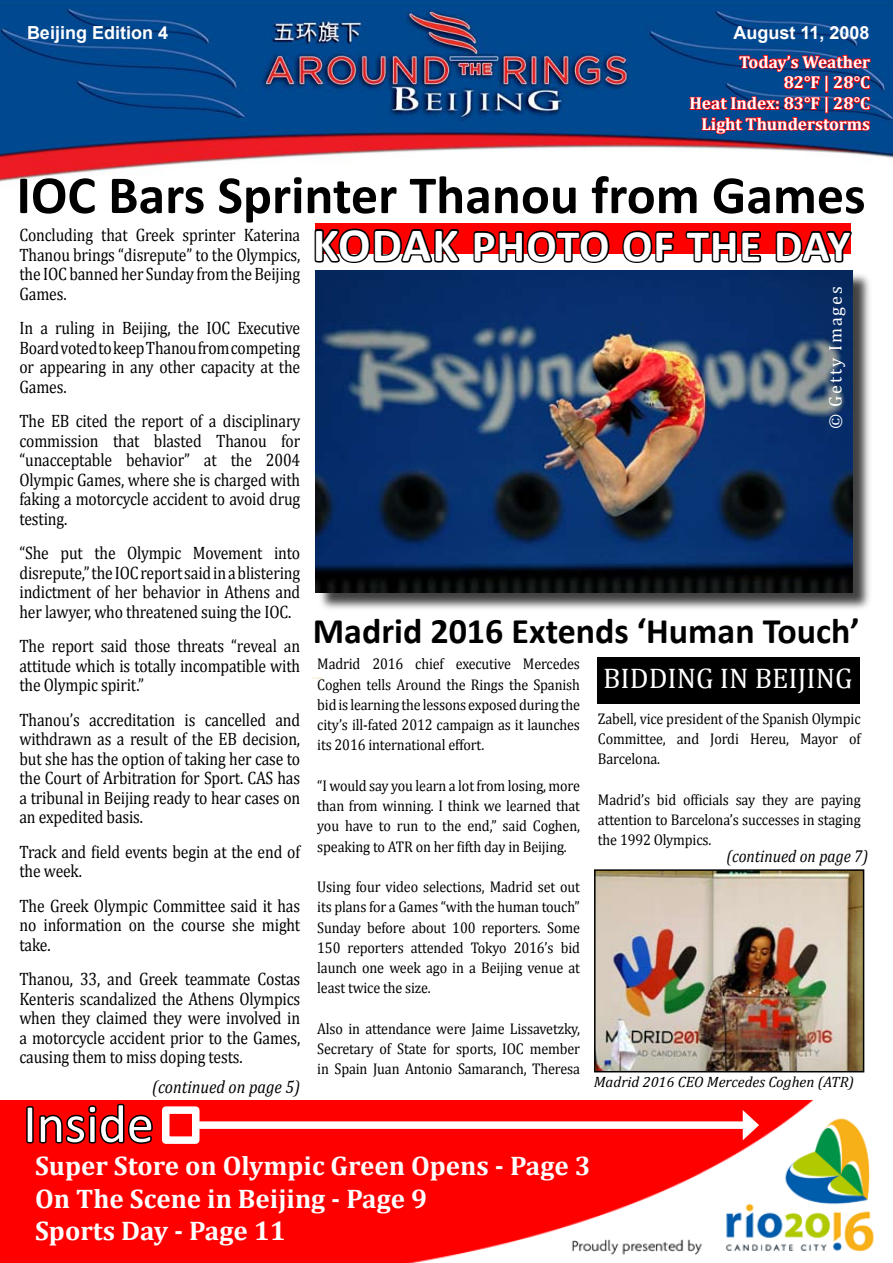
<style>
.page{position:relative;width:893px;height:1263px;background:#fff}
.page>*{position:absolute;margin:0;border:0;box-sizing:border-box;transform-origin:0 0}
.t1{font:700 54px "Calibri";color:#000}
.t2{font:54px "Calibri";color:#fff}
.t3{font:700 45px "Calibri";letter-spacing:.025em;color:#fff}
.t4{font:700 36px "Calibri";color:#000}
.t5{font:28.5px "Cambria";color:#fff}
.t6{font:700 27px/32.4px "Cambria";color:#fff}
.t7{font:18px/19.5px "Cambria";letter-spacing:-.01em;color:#000;text-align:justify;scale:.87 1}
.t8{font:700 18px "Arial";color:#fff}
.t9{font:italic 18px "Cambria";color:#000;scale:.9 1}
.t10{font:18px "Cambria";color:#fff}
.t11{font:700 17.25px/20.7px "Cambria";color:#fff;text-align:right}
.t12{font:italic 17.25px "Cambria";color:#000;scale:.9 1}
.t13{font:15.6px/20.2px "Cambria";letter-spacing:-.01em;color:#000;text-align:justify;scale:.91 1}
.t14{font:italic 15px "Cambria";color:#000}
.s1{font-size:48px}
</style>
<div class="page">
<img style="left:0;top:2px;width:893px;height:1071px">
<div style="left:0;top:1100px;width:893px;height:163px;background:#f00"></div>
<div style="left:825px;top:76px;width:3px;height:17px;border:2px solid #f00"></div>
<svg style="left:738px;top:54px;width:133px;height:36px;background:#552f5f"></svg>
<svg style="left:689px;top:96px;width:182px;height:39px;background:#5c2d5b"></svg>
<svg style="left:26px;top:1103px;width:127px;height:41px"></svg>
<div style="left:196px;top:1121px;width:553px;height:8px;background:#fff"></div>
<div style="left:162px;top:1106px;width:38px;height:38px;border:8px solid #fff"></div>
<img style="left:300px;top:1100px;width:593px;height:163px">
<hr style="left:0;top:0;width:893px;height:2px;background:#004890">
<div style="left:315px;top:224px;width:535px;height:30px;background:#f00"></div>
<svg style="left:312px;top:218px;width:150px;height:47px"></svg>
<svg style="left:471px;top:230px;width:140px;height:35px"></svg>
<svg style="left:620px;top:230px;width:57px;height:35px"></svg>
<svg style="left:683px;top:230px;width:80px;height:35px"></svg>
<svg style="left:773px;top:219px;width:81px;height:46px"></svg>
<div style="left:317px;top:272px;width:555px;height:340px;background:#000;opacity:.75"></div>
<img style="left:316px;top:270px;width:537px;height:322px">
<div style="left:597px;top:657px;width:263px;height:47px;background:#000"></div>
<img style="left:597px;top:872px;width:264px;height:197px">
<div style="left:594px;top:869px;width:270px;height:203px;border:2px solid #000"></div>
<p class="t8" style="left:27px;top:20px;width:143px">Beijing Edition 4</p>
<p class="t8" style="left:734px;top:20px;width:138px">August 11, 2008</p>
<p class="t11" style="left:689px;top:51px;width:182px">Today’s Weather<br>82°F | 28°C<br>Heat Index: 83°F | 28°C<br>Light Thunderstorms</p>
<h1 class="t1" style="left:16px;top:162px;width:851px">IOC Bars Sprinter Thanou from Games</h1>
<p class="t7" style="left:20px;top:225px;width:324px">Concluding that Greek sprinter Katerina Thanou brings “disrepute” to the Olympics, the IOC banned her Sunday from the Beijing Games.</p>
<p class="t7" style="left:20px;top:318px;width:324px">In a ruling in Beijing, the IOC Executive Board voted to keep Thanou from competing or appearing in any other capacity at the Games.</p>
<p class="t7" style="left:20px;top:411px;width:324px">The EB cited the report of a disciplinary commission that blasted Thanou for “unacceptable behavior” at the 2004<br>Olympic Games, where she is charged with faking a motorcycle accident to avoid drug testing.</p>
<p class="t7" style="left:20px;top:543px;width:324px">“She put the Olympic Movement into disrepute,” the IOC report said in a blistering indictment of her behavior in Athens and her lawyer, who threatened suing the IOC.</p>
<p class="t7" style="left:20px;top:636px;width:324px">The report said those threats “reveal an attitude which is totally incompatible with the Olympic spirit.”</p>
<p class="t7" style="left:20px;top:710px;width:324px">Thanou’s accreditation is cancelled and withdrawn as a result of the EB decision, but she has the option of taking her case to the Court of Arbitration for Sport. CAS has a tribunal in Beijing ready to hear cases on an expedited basis.</p>
<p class="t7" style="left:20px;top:842px;width:324px">Track and field events begin at the end of the week.</p>
<p class="t7" style="left:20px;top:896px;width:324px">The Greek Olympic Committee said it has no information on the course she might take.</p>
<p class="t7" style="left:20px;top:969px;width:324px">Thanou, 33, and Greek teammate Costas Kenteris scandalized the Athens Olympics when they claimed they were involved in a motorcycle accident prior to the Games, causing them to miss doping tests.</p>
<p class="t9" style="left:152px;top:1075px;width:166px">(continued on page 5)</p>
<h2 class="t3" style="left:313px;top:218px;width:539px"><span class="s1">KODAK</span> PHOTO OF THE DAY</h2>
<p class="t10" style="left:825px;top:429px;width:144px;rotate:-90deg">© Getty Images</p>
<h3 class="t4" style="left:313px;top:609px;width:549px">Madrid 2016 Extends ‘Human Touch’</h3>
<p class="t13" style="left:317px;top:654px;width:290px">Madrid 2016 chief executive Mercedes Coghen tells Around the Rings the Spanish bid is learning the lessons exposed during the city’s ill-fated 2012 campaign as it launches its 2016 international effort.</p>
<p class="t13" style="left:317px;top:775px;width:290px">“I would say you learn a lot from losing, more than from winning. I think we learned that you have to run to the end,” said Coghen, speaking to ATR on her fifth day in Beijing.</p>
<p class="t13" style="left:317px;top:877px;width:290px">Using four video selections, Madrid set out its plans for a Games “with the human touch” Sunday before about 100 reporters. Some 150 reporters attended Tokyo 2016’s bid launch one week ago in a Beijing venue at least twice the size.</p>
<p class="t13" style="left:317px;top:1018px;width:290px">Also in attendance were Jaime Lissavetzky, Secretary of State for sports, IOC member in Spain Juan Antonio Samaranch, Theresa</p>
<h3 class="t5" style="left:603px;top:662px;width:251px">BIDDING IN BEIJING</h3>
<p class="t13" style="left:598px;top:708px;width:290px">Zabell, vice president of the Spanish Olympic Committee, and Jordi Hereu, Mayor of Barcelona.</p>
<p class="t13" style="left:598px;top:789px;width:290px">Madrid’s bid officials say they are paying attention to Barcelona’s successes in staging the 1992 Olympics.</p>
<p class="t12" style="left:726px;top:846px;width:159px">(continued on page 7)</p>
<p class="t14" style="left:594px;top:1073px;width:262px">Madrid 2016 CEO Mercedes Coghen (ATR)</p>
<h1 class="t2" style="left:23px;top:1090px;width:132px">Inside</h1>
<h3 class="t6" style="left:35px;top:1149px;width:557px">Super Store on Olympic Green Opens - Page 3<br>On The Scene in Beijing - Page 9<br>Sports Day - Page 11</h3>
</div>
